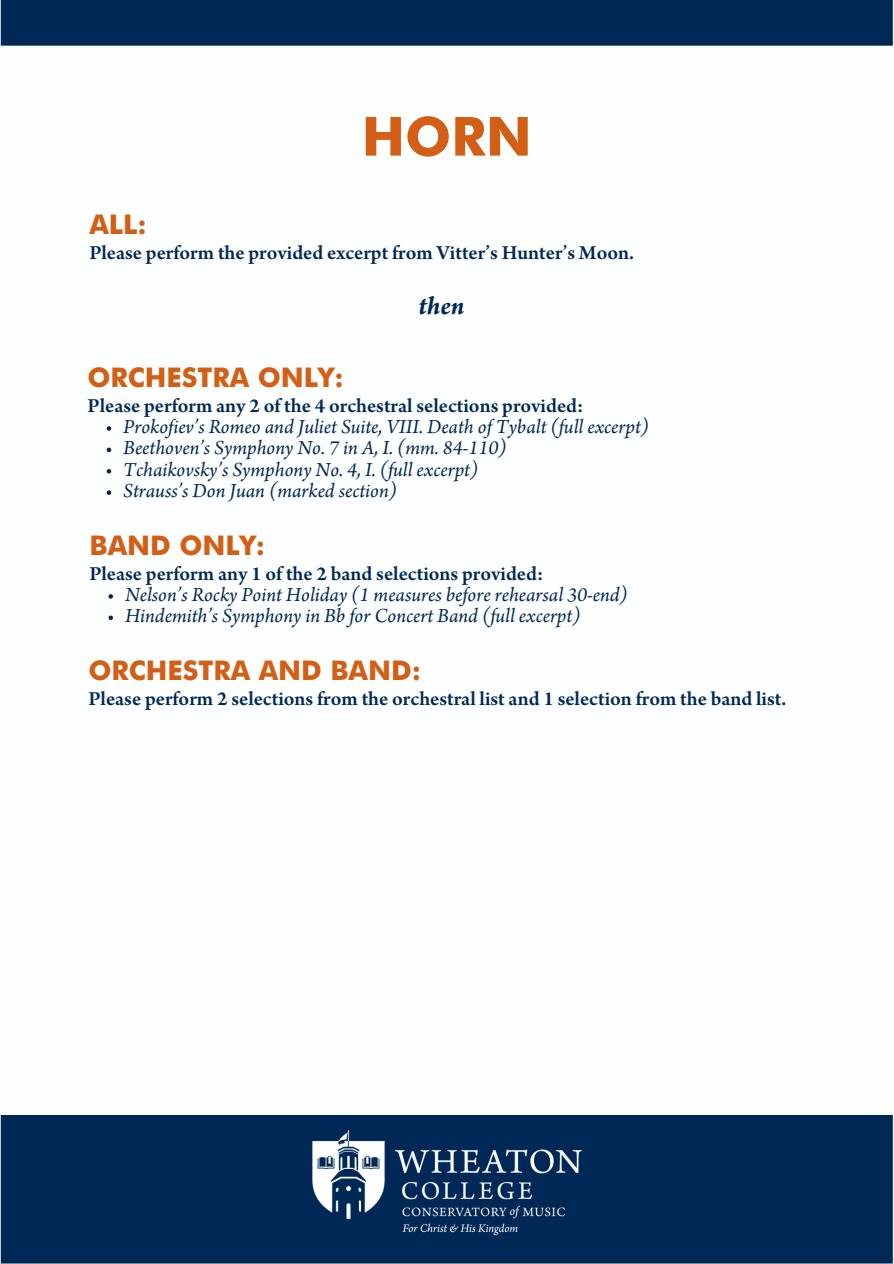
<style>
.page{position:relative;width:894px;height:1264px;background:#fff}
.page>*{position:absolute;margin:0;border:0;box-sizing:border-box;transform-origin:0 0}
.t1{font:700 54px "Futura";color:#d25f15}
.t2{font:700 27px "Futura";color:#d25f15}
.t3{font:italic 700 27px "Arno Pro";color:#002856}
.t4{font:italic 21px "Arno Pro";color:#002856}
.t5{font:600 21px "Arno Pro";color:#002856}
</style>
<div class="page">
<div style="left:1px;top:1115px;width:891px;height:148px;background:#002856"></div>
<img style="left:216px;top:1115px;width:462px;height:148px">
<div style="left:1px;top:0;width:891px;height:46px;background:#002856"></div>
<svg style="left:107px;top:426px;width:4px;height:5px"></svg>
<svg style="left:107px;top:447px;width:4px;height:5px"></svg>
<svg style="left:107px;top:469px;width:4px;height:4px"></svg>
<svg style="left:107px;top:490px;width:4px;height:5px"></svg>
<svg style="left:108px;top:594px;width:5px;height:4px"></svg>
<svg style="left:108px;top:615px;width:5px;height:5px"></svg>
<h1 class="t1" style="left:361px;top:114px;width:172px">HORN</h1>
<h2 class="t2" style="left:89px;top:214px;width:59px">ALL:</h2>
<h4 class="t5" style="left:89px;top:245px;width:546px">Please perform the provided excerpt from Vitter’s Hunter’s Moon.</h4>
<h3 class="t3" style="left:418px;top:296px;width:47px">then</h3>
<h2 class="t2" style="left:87px;top:366px;width:257px">ORCHESTRA ONLY:</h2>
<h4 class="t5" style="left:87px;top:397px;width:497px">Please perform any 2 of the 4 orchestral selections provided:</h4>
<p class="t4" style="left:123px;top:419px;width:527px">Prokofiev’s Romeo and Juliet Suite, VIII. Death of Tybalt (full excerpt)</p>
<p class="t4" style="left:123px;top:440px;width:384px">Beethoven’s Symphony No. 7 in A, I. (mm. 84-110)</p>
<p class="t4" style="left:123px;top:461px;width:356px">Tchaikovsky’s Symphony No. 4, I. (full excerpt)</p>
<p class="t4" style="left:123px;top:483px;width:275px">Strauss’s Don Juan (marked section)</p>
<h2 class="t2" style="left:89px;top:534px;width:177px">BAND ONLY:</h2>
<h4 class="t5" style="left:89px;top:565px;width:455px">Please perform any 1 of the 2 band selections provided:</h4>
<p class="t4" style="left:125px;top:586px;width:504px">Nelson’s Rocky Point Holiday (1 measures before rehearsal 30-end)</p>
<p class="t4" style="left:125px;top:608px;width:457px">Hindemith’s Symphony in Bb for Concert Band (full excerpt)</p>
<h2 class="t2" style="left:88px;top:659px;width:334px">ORCHESTRA AND BAND:</h2>
<h4 class="t5" style="left:88px;top:690px;width:699px">Please perform 2 selections from the orchestral list and 1 selection from the band list.</h4>
</div>
